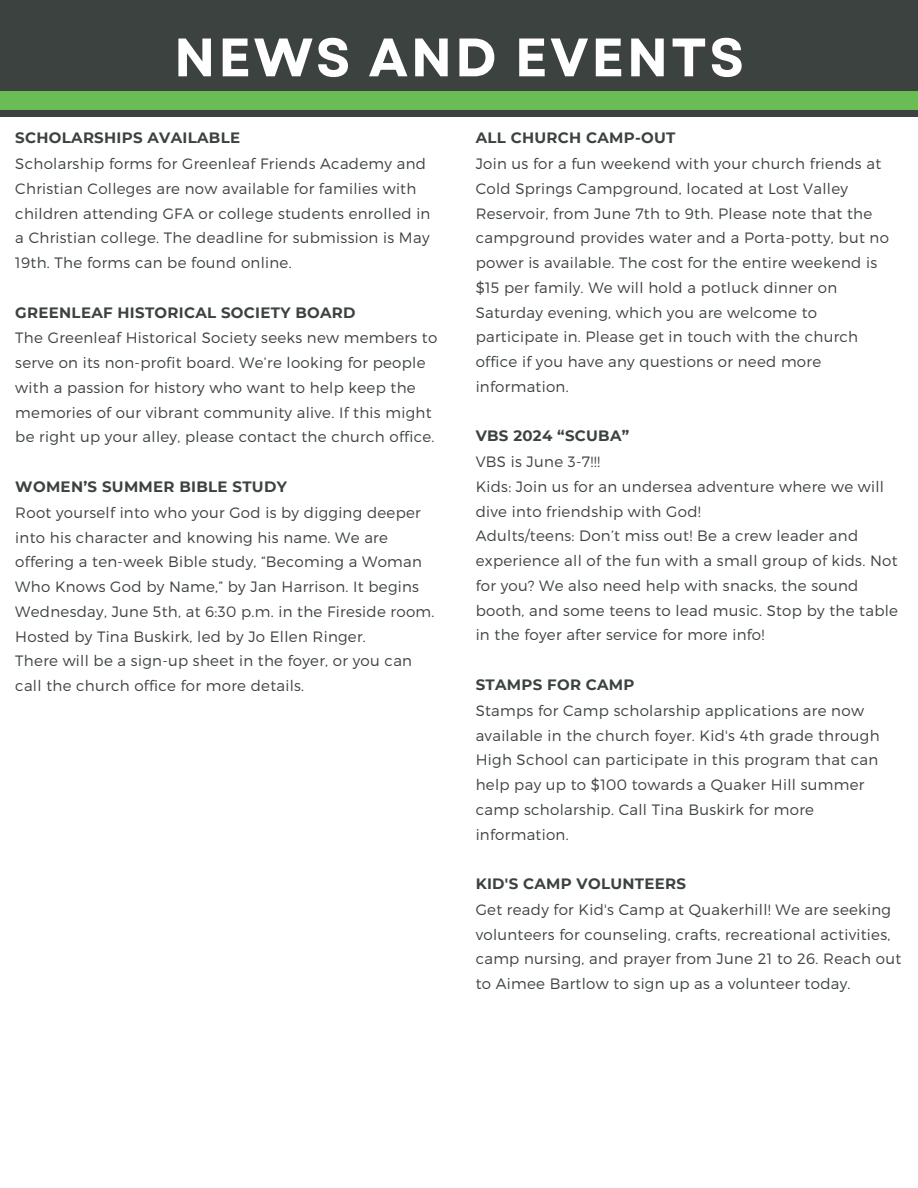
<style>
.page{position:relative;width:918px;height:1188px;background:#fff}
.page>*{position:absolute;margin:0;border:0;box-sizing:border-box;transform-origin:0 0}
.t1{font:700 54px "Garet";letter-spacing:.05em;color:#fff}
.t2{font:300 15px/24.8px "Montserrat";letter-spacing:.02em;color:#3c4240}
.t3{font:700 15px "Montserrat";letter-spacing:.02em;color:#3c4240}
</style>
<div class="page">
<div style="left:0;top:0;width:918px;height:116px;background:#3c4240"></div>
<div style="left:0;top:92px;width:918px;height:18px;background:#6abd54"></div>
<h1 class="t1" style="left:174px;top:19px;width:572px">NEWS AND EVENTS</h1>
<p class="t3" style="left:15px;top:129px;width:226px">SCHOLARSHIPS AVAILABLE</p>
<p class="t2" style="left:15px;top:151px;width:417px">Scholarship forms for Greenleaf Friends Academy and Christian Colleges are now available for families with children attending GFA or college students enrolled in a Christian college. The deadline for submission is May 19th. The forms can be found online.</p>
<p class="t3" style="left:15px;top:303px;width:342px">GREENLEAF HISTORICAL SOCIETY BOARD</p>
<p class="t2" style="left:15px;top:325px;width:423px">The Greenleaf Historical Society seeks new members to serve on its non-profit board. We’re looking for people with a passion for history who want to help keep the memories of our vibrant community alive. If this might be right up your alley, please contact the church office.</p>
<p class="t3" style="left:15px;top:477px;width:273px">WOMEN’S SUMMER BIBLE STUDY</p>
<p class="t2" style="left:15px;top:499px;width:421px">Root yourself into who your God is by digging deeper into his character and knowing his name. We are offering a ten-week Bible study, “Becoming a Woman Who Knows God by Name,” by Jan Harrison. It begins Wednesday, June 5th, at 6:30 p.m. in the Fireside room.<br>Hosted by Tina Buskirk, led by Jo Ellen Ringer.</p>
<p class="t2" style="left:15px;top:648px;width:398px">There will be a sign-up sheet in the foyer, or you can call the church office for more details.</p>
<p class="t3" style="left:476px;top:129px;width:201px">ALL CHURCH CAMP-OUT</p>
<p class="t2" style="left:476px;top:151px;width:415px">Join us for a fun weekend with your church friends at Cold Springs Campground, located at Lost Valley Reservoir, from June 7th to 9th. Please note that the campground provides water and a Porta-potty, but no power is available. The cost for the entire weekend is $15 per family. We will hold a potluck dinner on Saturday evening, which you are welcome to participate in. Please get in touch with the church office if you have any questions or need more information.</p>
<p class="t3" style="left:476px;top:427px;width:155px">VBS 2024 “SCUBA”</p>
<p class="t2" style="left:476px;top:449px;width:126px">VBS is June 3-7!!!</p>
<p class="t2" style="left:476px;top:474px;width:410px">Kids: Join us for an undersea adventure where we will dive into friendship with God!</p>
<p class="t2" style="left:476px;top:523px;width:424px">Adults/teens: Don’t miss out! Be a crew leader and experience all of the fun with a small group of kids. Not for you? We also need help with snacks, the sound booth, and some teens to lead music. Stop by the table in the foyer after service for more info!</p>
<p class="t3" style="left:476px;top:675px;width:160px">STAMPS FOR CAMP</p>
<p class="t2" style="left:476px;top:697px;width:406px">Stamps for Camp scholarship applications are now available in the church foyer. Kid's 4th grade through High School can participate in this program that can help pay up to $100 towards a Quaker Hill summer camp scholarship. Call Tina Buskirk for more information.</p>
<p class="t3" style="left:476px;top:875px;width:212px">KID'S CAMP VOLUNTEERS</p>
<p class="t2" style="left:476px;top:897px;width:427px">Get ready for Kid's Camp at Quakerhill! We are seeking volunteers for counseling, crafts, recreational activities, camp nursing, and prayer from June 21 to 26. Reach out to Aimee Bartlow to sign up as a volunteer today.</p>
</div>
